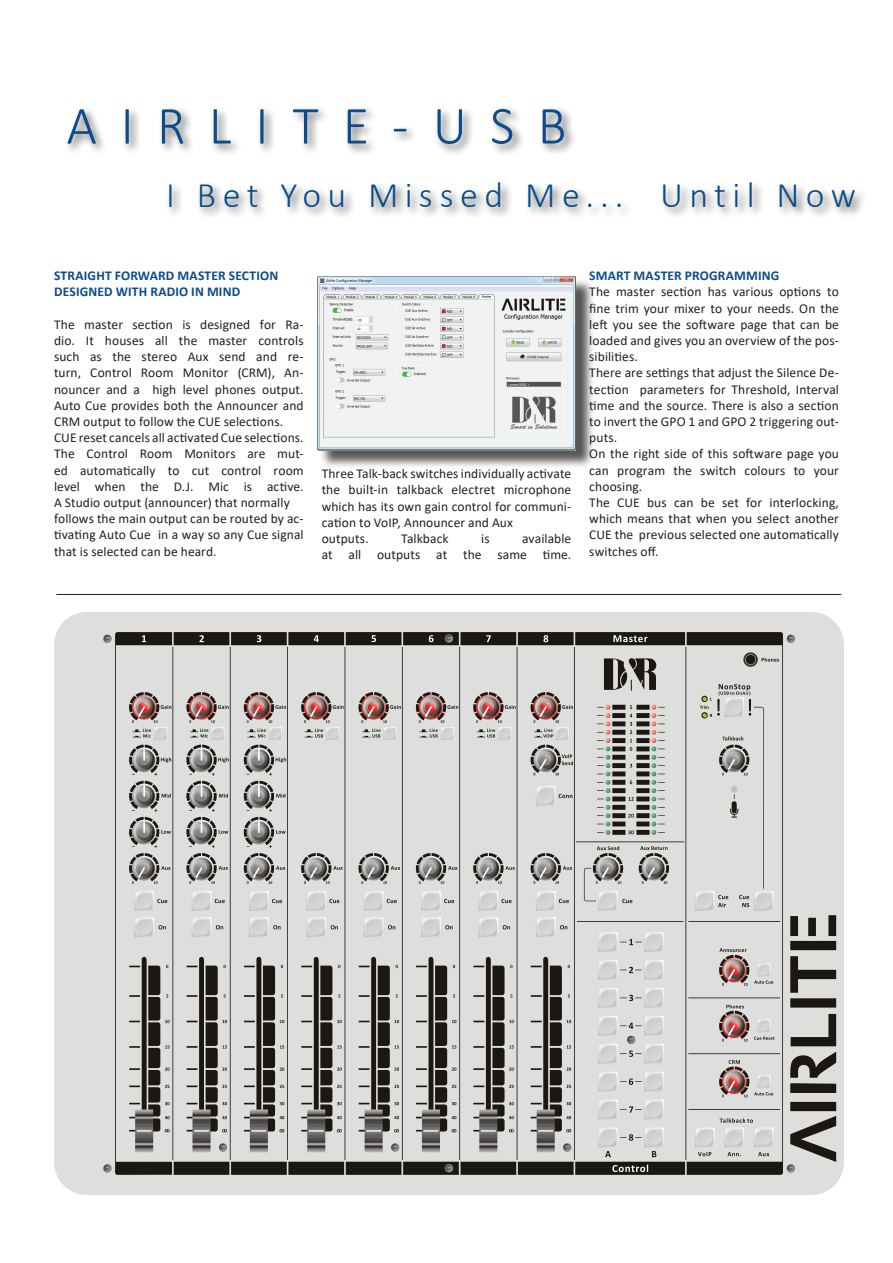
<style>
.page{position:relative;width:893px;height:1263px;background:#fff}
.page>*{position:absolute;margin:0;border:0;box-sizing:border-box;transform-origin:0 0}
.t1{font:300 54px "Calibri";letter-spacing:.435em;color:#0b4c8b}
.t2{font:300 36px "Calibri";letter-spacing:.18em;color:#0b4c8b}
.t3{font:13.5px/16.2px "Calibri";letter-spacing:.005em;color:#231f20}
.t4{font:700 13.5px/16.2px "Calibri";letter-spacing:.01em;color:#0b4c8b}
</style>
<div class="page">
<div style="left:64px;top:105px;width:512px;height:51px;background:#231f20;opacity:.75"></div>
<div style="left:165px;top:179px;width:702px;height:40px;background:#231f20;opacity:.75"></div>
<img style="left:54px;top:612px;width:790px;height:583px">
<div style="left:319px;top:279px;width:275px;height:190px;background:#231f20;opacity:.75"></div>
<img style="left:317px;top:276px;width:259px;height:174px">
<hr style="left:56px;top:594px;width:785px;height:1px;background:#231f20">
<h1 class="t1" style="left:66px;top:92px;width:502px">AIRLITE-USB</h1>
<h2 class="t2" style="left:166px;top:173px;width:691px">I Bet You Missed Me... Until Now</h2>
<p class="t4" style="left:54px;top:267px;width:226px">STRAIGHT FORWARD MASTER SECTION<br>DESIGNED WITH RADIO IN MIND</p>
<p class="t3" style="left:54px;top:316px;width:251px">The master section is designed for Ra&shy;dio. It houses all the master controls such as the stereo Aux send and re&shy;turn, Control Room Monitor (CRM), An&shy;nouncer and a high level phones output.<br>Auto Cue provides both the Announcer and CRM output to follow the CUE selections.<br>CUE reset cancels all activated Cue selections.<br>The Control Room Monitors are mut&shy;ed automatically to cut control room level when the D.J. Mic is active.<br>A Studio output (announcer) that normally follows the main output can be routed by ac&shy;tivating Auto Cue in a way so any Cue signal that is selected can be heard.</p>
<p class="t3" style="left:322px;top:465px;width:251px">Three Talk-back switches individually activate the built-in talkback electret microphone which has its own gain control for communi&shy;cation to VoIP, Announcer and Aux<br>outputs.</p>
<p class="t3" style="left:322px;top:530px;width:251px;text-align:right">available<br>at all outputs at the same time.</p>
<p class="t3" style="left:401px;top:530px;width:49px">Talkback</p>
<p class="t3" style="left:481px;top:530px;width:10px">is</p>
<p class="t4" style="left:589px;top:267px;width:192px">SMART MASTER PROGRAMMING</p>
<p class="t3" style="left:589px;top:283px;width:251px">The master section has various options to fine trim your mixer to your needs. On the left you see the software page that can be loaded and gives you an overview of the pos&shy;sibilities.<br>There are settings that adjust the Silence De&shy;tection parameters for Threshold, Interval time and the source. There is also a section to invert the GPO 1 and GPO 2 triggering out&shy;puts.<br>On the right side of this software page you can program the switch colours to your choosing.<br>The CUE bus can be set for interlocking, which means that when you select another CUE the previous selected one automatically switches off.</p>
</div>
